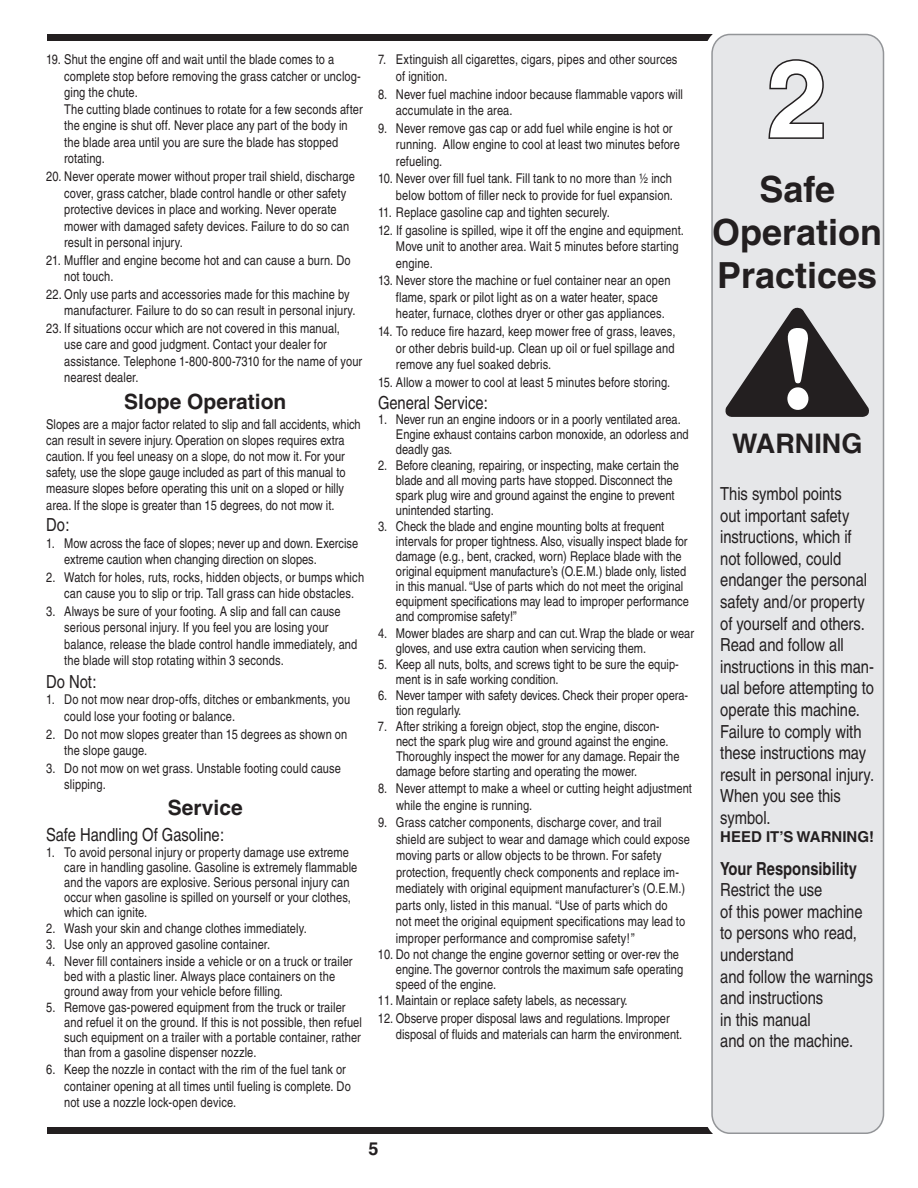
<style>
.page{position:relative;width:918px;height:1188px;background:#fff}
.page>*{position:absolute;margin:0;border:0;box-sizing:border-box;transform-origin:0 0}
.t1{font:700 108px "Helvetica";color:#fff}
.t2{font:700 36px/43.2px "Helvetica";color:#231f20;text-align:center}
.t3{font:700 27px "Helvetica";color:#231f20}
.t4{font:700 21px "Helvetica";color:#231f20}
.t5{font:condensed 18px/21.6px "Helvetica";letter-spacing:-.005em;color:#231f20}
.t6{font:700 condensed 18px "Helvetica";color:#231f20}
.t7{font:700 18px "Helvetica";color:#231f20}
.t8{font:700 15px "Helvetica";color:#231f20}
.t9{font:condensed 13.5px/16.5px "Helvetica";letter-spacing:.005em;color:#231f20}
</style>
<div class="page">
<div style="left:47px;top:1127px;width:761px;height:7px;background:#231f20"></div>
<div style="left:47px;top:34px;width:761px;height:7px;background:#231f20"></div>
<div style="left:711px;top:35px;width:174px;height:1099px;background:#e6e7e9"></div>
<svg style="left:767px;top:58px;width:58px;height:82px;background:#bab9bb"></svg>
<svg style="left:723px;top:307px;width:149px;height:110px;background:#8c8b8c"></svg>
<p class="t9" style="left:64px;top:51px;width:300px;text-indent:-18px">19. Shut the engine off and wait until the blade comes to a complete stop before removing the grass catcher or unclog&shy;ging the chute.<br>The cutting blade continues to rotate for a few seconds after the engine is shut off. Never place any part of the body in the blade area until you are sure the blade has stopped rotating.</p>
<p class="t9" style="left:64px;top:168px;width:292px;text-indent:-18px">20. Never operate mower without proper trail shield, discharge cover, grass catcher, blade control handle or other safety protective devices in place and working. Never operate mower with damaged safety devices. Failure to do so can result in personal injury.</p>
<p class="t9" style="left:64px;top:252px;width:288px;text-indent:-18px">21. Muffler and engine become hot and can cause a burn. Do not touch.</p>
<p class="t9" style="left:64px;top:286px;width:293px;text-indent:-18px">22. Only use parts and accessories made for this machine by manufacturer. Failure to do so can result in personal injury.</p>
<p class="t9" style="left:64px;top:320px;width:300px;text-indent:-18px">23. If situations occur which are not covered in this manual,<br>use care and good judgment. Contact your dealer for assistance. Telephone 1-800-800-7310 for the name of your nearest dealer.</p>
<h3 class="t4" style="left:124px;top:388px;width:164px">Slope Operation</h3>
<p class="t9" style="left:46px;top:416px;width:316px">Slopes are a major factor related to slip and fall accidents, which can result in severe injury. Operation on slopes requires extra caution. If you feel uneasy on a slope, do not mow it. For your safety, use the slope gauge included as part of this manual to measure slopes before operating this unit on a sloped or hilly area. If the slope is greater than 15 degrees, do not mow it.</p>
<h3 class="t5" style="left:46px;top:514px;width:25px">Do:</h3>
<p class="t9" style="left:64px;top:535px;width:295px;text-indent:-18px">1. Mow across the face of slopes; never up and down. Exercise extreme caution when changing direction on slopes.</p>
<p class="t9" style="left:46px;top:569px;width:319px;text-align:center">2. Watch for holes, ruts, rocks, hidden objects, or bumps which can cause you to slip or trip. Tall grass can hide obstacles.</p>
<p class="t9" style="left:64px;top:603px;width:295px;text-indent:-18px">3. Always be sure of your footing. A slip and fall can cause serious personal injury. If you feel you are losing your balance, release the blade control handle immediately, and the blade will stop rotating within 3 seconds.</p>
<h3 class="t5" style="left:46px;top:671px;width:52px">Do Not:</h3>
<p class="t9" style="left:64px;top:691px;width:288px;text-indent:-18px">1. Do not mow near drop-offs, ditches or embankments, you could lose your footing or balance.</p>
<p class="t9" style="left:64px;top:726px;width:285px;text-indent:-18px">2. Do not mow slopes greater than 15 degrees as shown on the slope gauge.</p>
<p class="t9" style="left:64px;top:760px;width:278px;text-indent:-18px">3. Do not mow on wet grass. Unstable footing could cause slipping.</p>
<h3 class="t4" style="left:168px;top:795px;width:76px">Service</h3>
<h3 class="t5" style="left:46px;top:824px;width:180px">Safe Handling Of Gasoline:</h3>
<p class="t9" style="left:64px;top:845px;width:295px;line-height:15px;text-indent:-18px">1. To avoid personal injury or property damage use extreme care in handling gasoline. Gasoline is extremely flammable and the vapors are explosive. Serious personal injury can occur when gasoline is spilled on yourself or your clothes, which can ignite.</p>
<p class="t9" style="left:46px;top:920px;width:262px">2. Wash your skin and change clothes immediately.</p>
<p class="t9" style="left:46px;top:936px;width:225px">3. Use only an approved gasoline container.</p>
<p class="t9" style="left:64px;top:953px;width:290px;line-height:15px;text-indent:-18px">4. Never fill containers inside a vehicle or on a truck or trailer bed with a plastic liner. Always place containers on the ground away from your vehicle before filling.</p>
<p class="t9" style="left:64px;top:999px;width:299px;line-height:15px;text-indent:-18px">5. Remove gas-powered equipment from the truck or trailer and refuel it on the ground. If this is not possible, then refuel such equipment on a trailer with a portable container, rather than from a gasoline dispenser nozzle.</p>
<p class="t9" style="left:64px;top:1061px;width:288px;text-indent:-18px">6. Keep the nozzle in contact with the rim of the fuel tank or container opening at all times until fueling is complete. Do not use a nozzle lock-open device.</p>
<p class="t9" style="left:396px;top:51px;width:283px;text-indent:-18px">7. Extinguish all cigarettes, cigars, pipes and other sources of ignition.</p>
<p class="t9" style="left:396px;top:86px;width:289px;text-indent:-18px">8. Never fuel machine indoor because flammable vapors will accumulate in the area.</p>
<p class="t9" style="left:396px;top:120px;width:285px;text-indent:-18px">9. Never remove gas cap or add fuel while engine is hot or running. Allow engine to cool at least two minutes before refueling.</p>
<p class="t9" style="left:378px;top:170px;width:296px;text-align:right">10. Never over fill fuel tank. Fill tank to no more than ½ inch below bottom of filler neck to provide for fuel expansion.</p>
<p class="t9" style="left:378px;top:204px;width:234px">11. Replace gasoline cap and tighten securely.</p>
<p class="t9" style="left:396px;top:222px;width:290px;text-indent:-18px">12. If gasoline is spilled, wipe it off the engine and equipment.<br>Move unit to another area. Wait 5 minutes before starting engine.</p>
<p class="t9" style="left:396px;top:272px;width:276px;text-indent:-18px">13. Never store the machine or fuel container near an open flame, spark or pilot light as on a water heater, space heater, furnace, clothes dryer or other gas appliances.</p>
<p class="t9" style="left:396px;top:323px;width:281px;text-align:justify;text-indent:-18px">14. To reduce fire hazard, keep mower free of grass, leaves, or other debris build-up. Clean up oil or fuel spillage and remove any fuel soaked debris.</p>
<p class="t9" style="left:378px;top:374px;width:294px">15. Allow a mower to cool at least 5 minutes before storing.</p>
<h3 class="t5" style="left:378px;top:392px;width:111px">General Service:</h3>
<p class="t9" style="left:396px;top:412px;width:294px;line-height:15px;text-indent:-18px">1. Never run an engine indoors or in a poorly ventilated area.<br>Engine exhaust contains carbon monoxide, an odorless and deadly gas.</p>
<p class="t9" style="left:396px;top:458px;width:285px;line-height:15px;text-indent:-18px">2. Before cleaning, repairing, or inspecting, make certain the blade and all moving parts have stopped. Disconnect the spark plug wire and ground against the engine to prevent unintended starting.</p>
<p class="t9" style="left:396px;top:519px;width:294px;line-height:15px;text-indent:-18px">3. Check the blade and engine mounting bolts at frequent intervals for proper tightness. Also, visually inspect blade for damage (e.g., bent, cracked, worn) Replace blade with the original equipment manufacture’s (O.E.M.) blade only, listed in this manual. “Use of parts which do not meet the original equipment specifications may lead to improper performance and compromise safety!”</p>
<p class="t9" style="left:396px;top:625px;width:300px;line-height:15px;text-indent:-18px">4. Mower blades are sharp and can cut. Wrap the blade or wear gloves, and use extra caution when servicing them.</p>
<p class="t9" style="left:396px;top:656px;width:284px;line-height:15px;text-indent:-18px">5. Keep all nuts, bolts, and screws tight to be sure the equip&shy;ment is in safe working condition.</p>
<p class="t9" style="left:396px;top:687px;width:294px;line-height:15px;text-indent:-18px">6. Never tamper with safety devices. Check their proper opera&shy;tion regularly.</p>
<p class="t9" style="left:396px;top:718px;width:285px;line-height:15px;text-indent:-18px">7. After striking a foreign object, stop the engine, discon&shy;nect the spark plug wire and ground against the engine.<br>Thoroughly inspect the mower for any damage. Repair the damage before starting and operating the mower.</p>
<p class="t9" style="left:396px;top:780px;width:298px;text-indent:-18px">8. Never attempt to make a wheel or cutting height adjustment while the engine is running.</p>
<p class="t9" style="left:396px;top:814px;width:295px;text-indent:-18px">9. Grass catcher components, discharge cover, and trail shield are subject to wear and damage which could expose moving parts or allow objects to be thrown. For safety protection, frequently check components and replace im&shy;mediately with original equipment manufacturer’s (O.E.M.) parts only, listed in this manual. “Use of parts which do<br>not meet the original equipment specifications may lead to improper performance and compromise safety!”</p>
<p class="t9" style="left:396px;top:947px;width:289px;line-height:15px;text-indent:-18px">10. Do not change the engine governor setting or over-rev the engine. The governor controls the maximum safe operating speed of the engine.</p>
<p class="t9" style="left:378px;top:992px;width:251px">11. Maintain or replace safety labels, as necessary.</p>
<p class="t9" style="left:396px;top:1010px;width:288px;text-indent:-18px">12. Observe proper disposal laws and regulations. Improper disposal of fluids and materials can harm the environment.</p>
<h3 class="t7" style="left:368px;top:1137px;width:12px">5</h3>
<h1 class="t1" style="left:767px;top:33px;width:62px">2</h1>
<h2 class="t2" style="left:712px;top:167px;width:172px">Safe<br>Operation<br>Practices</h2>
<h3 class="t3" style="left:732px;top:427px;width:132px">WARNING</h3>
<p class="t5" style="left:720px;top:483px;width:155px">This symbol points<br>out important safety instructions, which if not followed, could endanger the personal safety and/or property of yourself and others.<br>Read and follow all instructions in this man&shy;ual before attempting to operate this machine.<br>Failure to comply with these instructions may result in personal injury.<br>When you see this symbol.</p>
<p class="t8" style="left:720px;top:828px;width:155px">HEED IT’S WARNING!</p>
<h3 class="t6" style="left:720px;top:857px;width:138px">Your Responsibility</h3>
<h3 class="t5" style="left:720px;top:879px;width:154px">Restrict the use<br>of this power machine to persons who read, understand<br>and follow the warnings and instructions<br>in this manual<br>and on the machine.</h3>
</div>
